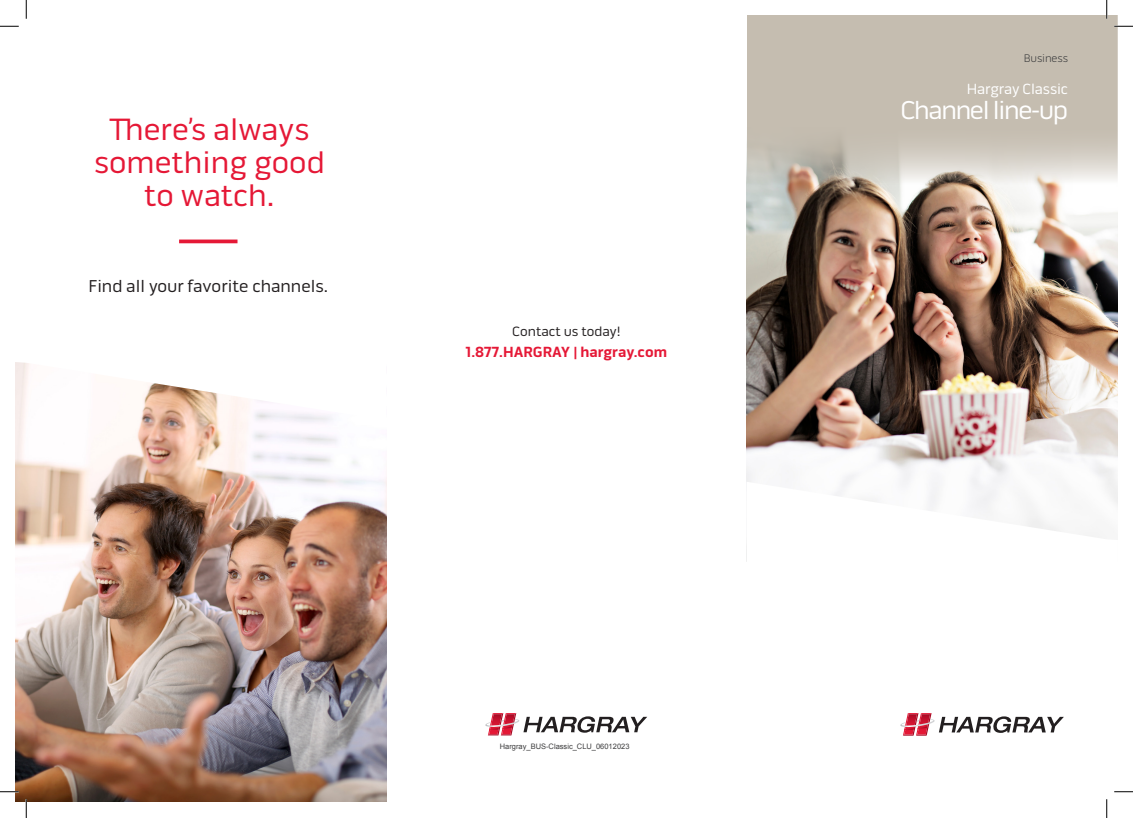
<style>
.page{position:relative;width:1133px;height:818px;background:#fff}
.page>*{position:absolute;margin:0;border:0;box-sizing:border-box;transform-origin:0 0}
.t1{font:31.38px/33px "Pill Gothic 600 mg";color:#e51836;text-align:center}
.t2{font:26.25px "Pill Gothic 600 mg";letter-spacing:-.05em;color:#fff}
.t3{font:17.5px "Pill Gothic 600 mg";color:#231f20}
.t4{font:700 15px "Pill Gothic 600 mg";color:#e51836}
.t5{font:15px "Pill Gothic 600 mg";letter-spacing:-.01em;color:#fff}
.t6{font:13.75px "Pill Gothic 600 mg";color:#231f20}
.t7{font:300 11.25px "Pill Gothic 600 mg";letter-spacing:-.01em;color:#3e3e3f}
.t8{font:7.5px "Arial";color:#3e3e3f}
</style>
<div class="page">
<div style="left:746px;top:15px;width:371px;height:498px;background:#c5bdb0"></div>
<img style="left:15px;top:420px;width:371px;height:381px">
<svg style="left:15px;top:239px;width:318px;height:181px"></svg>
<svg style="left:485px;top:713px;width:162px;height:22px"></svg>
<svg style="left:179px;top:239px;width:58px;height:4px"></svg>
<img style="left:746px;top:123px;width:372px;height:382px">
<svg style="left:746px;top:481px;width:371px;height:237px"></svg>
<svg style="left:900px;top:713px;width:163px;height:22px"></svg>
<svg style="left:0;top:25px;width:19px;height:2px"></svg>
<svg style="left:1114px;top:25px;width:18px;height:2px"></svg>
<svg style="left:0;top:790px;width:19px;height:2px"></svg>
<svg style="left:1114px;top:791px;width:18px;height:1px"></svg>
<svg style="left:25px;top:0;width:2px;height:19px"></svg>
<svg style="left:25px;top:799px;width:2px;height:19px"></svg>
<svg style="left:1106px;top:0;width:1px;height:19px"></svg>
<svg style="left:1106px;top:799px;width:1px;height:19px"></svg>
<p class="t1" style="left:94px;top:113px;width:232px">There’s always something good</p>
<p class="t1" style="left:144px;top:179px;width:132px">to watch.</p>
<p class="t3" style="left:88px;top:276px;width:241px">Find all your favorite channels.</p>
<p class="t6" style="left:512px;top:324px;width:110px">Contact us today!</p>
<p class="t4" style="left:465px;top:343px;width:203px">1.877.HARGRAY | hargray.com</p>
<p class="t8" style="left:500px;top:741px;width:131px">Hargray_BUS-Classic_CLU_06012023</p>
<p class="t7" style="left:1023px;top:52px;width:46px">Business</p>
<p class="t5" style="left:966px;top:80px;width:103px">Hargray Classic</p>
<p class="t2" style="left:900px;top:95px;width:169px">Channel line-up</p>
</div>
